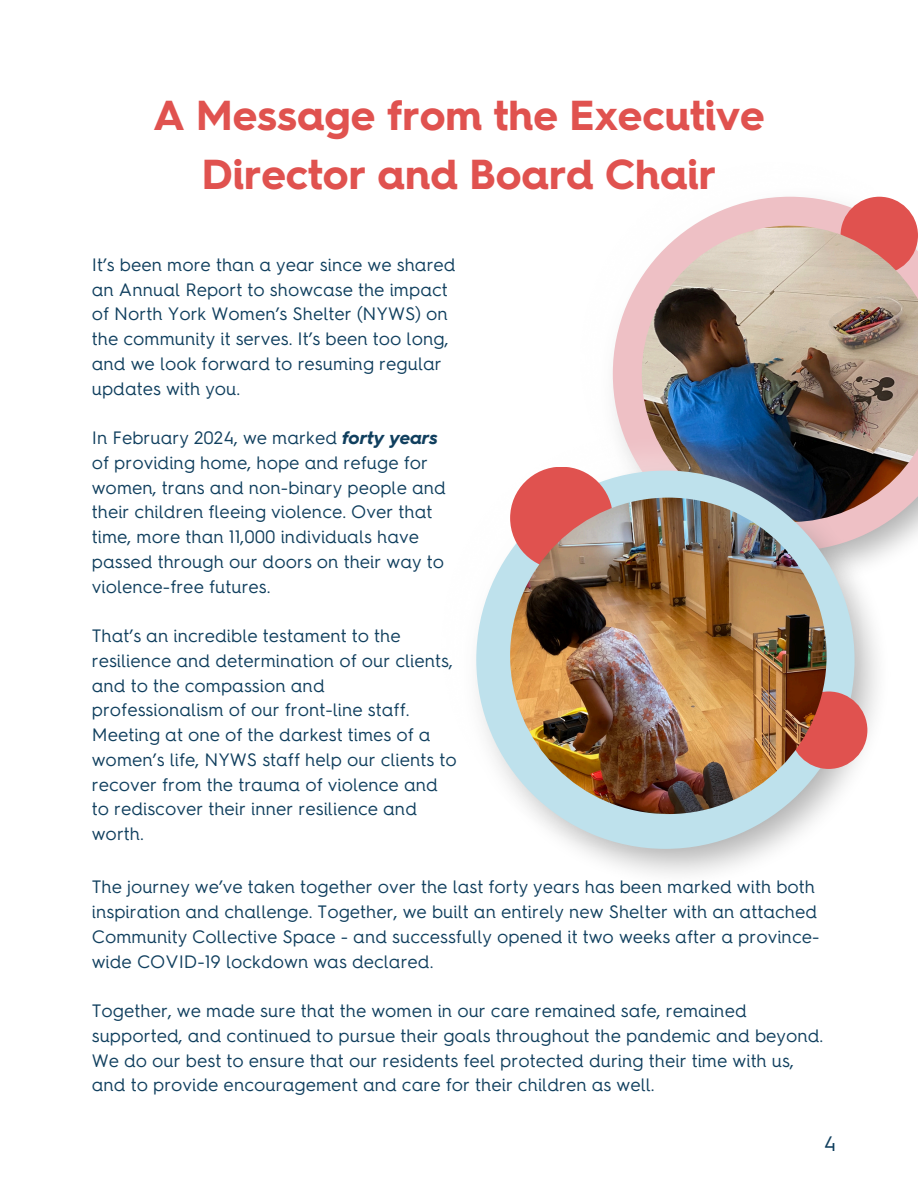
<style>
.page{position:relative;width:918px;height:1188px;background:#fff}
.page>*{position:absolute;margin:0;border:0;box-sizing:border-box;transform-origin:0 0}
.t1{font:700 42px/58.5px "Hurme Geometric Sans 4";color:#e0524f;text-align:center}
.t2{font:21px "Hurme Geometric Sans 4";color:#103f5e}
.t3{font:18px/24.8px "Hurme Geometric Sans 4";color:#103f5e}
.s1{font-weight:700;font-style:italic}
</style>
<div class="page">
<svg style="left:613px;top:197px;width:305px;height:354px"></svg>
<div style="left:841px;top:197px;width:77px;height:77px;background:#e0524f;border-radius:50%"></div>
<img style="left:642px;top:226px;width:276px;height:296px">
<img style="left:476px;top:432px;width:415px;height:443px">
<div style="left:476px;top:471px;width:379px;height:378px;background:#bee1ec;border-radius:50%"></div>
<div style="left:510px;top:467px;width:103px;height:102px;background:#e0524f;border-radius:50%"></div>
<div style="left:790px;top:691px;width:77px;height:78px;background:#e0524f;border-radius:50%"></div>
<img style="left:510px;top:498px;width:317px;height:316px;border-radius:50%">
<p class="t1" style="left:153px;top:86px;width:613px">A Message from the Executive<br>Director and Board Chair</p>
<p class="t3" style="left:92px;top:252px;width:365px">It’s been more than a year since we shared an Annual Report to showcase the impact of North York Women’s Shelter (NYWS) on the community it serves. It’s been too long, and we look forward to resuming regular updates with you.</p>
<p class="t3" style="left:92px;top:425px;width:356px">In February 2024, we marked <span class="s1">forty years </span>of providing home, hope and refuge for women, trans and non-binary people and their children fleeing violence. Over that time, more than 11,000 individuals have passed through our doors on their way to violence-free futures.</p>
<p class="t3" style="left:92px;top:623px;width:367px">That’s an incredible testament to the resilience and determination of our clients, and to the compassion and professionalism of our front-line staff.<br>Meeting at one of the darkest times of a women’s life, NYWS staff help our clients to recover from the trauma of violence and to rediscover their inner resilience and worth.</p>
<p class="t3" style="left:92px;top:875px;width:729px">The journey we’ve taken together over the last forty years has been marked with both inspiration and challenge. Together, we built an entirely new Shelter with an attached Community Collective Space - and successfully opened it two weeks after a province&shy;wide COVID-19 lockdown was declared.</p>
<p class="t3" style="left:92px;top:998px;width:733px">Together, we made sure that the women in our care remained safe, remained supported, and continued to pursue their goals throughout the pandemic and beyond.<br>We do our best to ensure that our residents feel protected during their time with us, and to provide encouragement and care for their children as well.</p>
<p class="t2" style="left:824px;top:1131px;width:14px">4</p>
</div>
